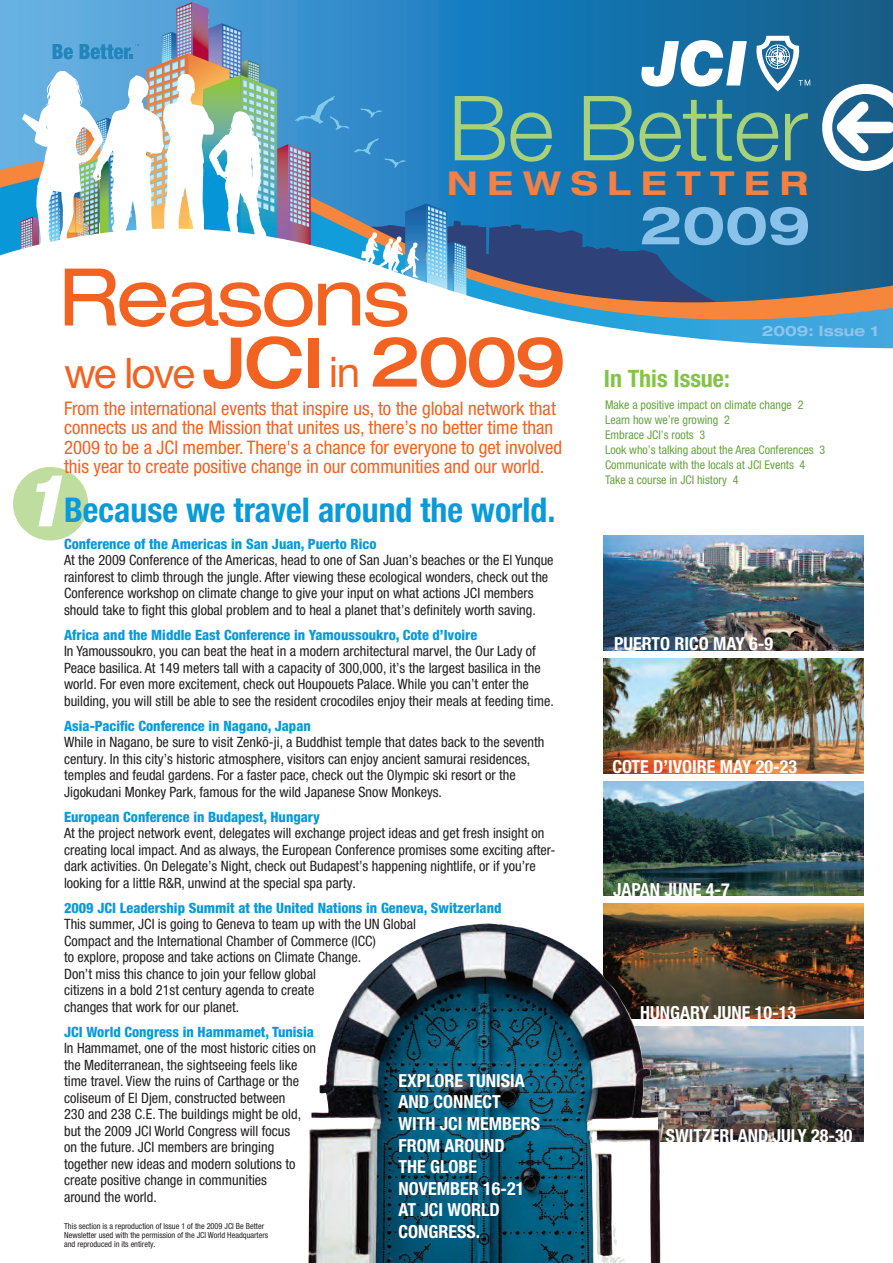
<style>
.page{position:relative;width:893px;height:1263px;background:#fff}
.page>*{position:absolute;margin:0;border:0;box-sizing:border-box;transform-origin:0 0}
.t1{font:300 90px "Helvetica Neue LT Pro";letter-spacing:-.01em;color:#a7d27a}
.t2{font:expanded 79.65px "Helvetica Neue LT Pro";letter-spacing:-.03em;color:#f26221}
.t3{font:italic 900 condensed 71.55px "Helvetica Neue LT Pro";color:#fff}
.t4{font:500 expanded 69.75px "Helvetica Neue LT Pro";color:#f26221}
.t5{font:700 expanded 52.5px "Helvetica Neue";color:#8ac2ea}
.t6{font:42.15px "Helvetica Neue LT Pro";letter-spacing:-.05em;color:#f26221}
.t7{font:700 condensed 34.2px "Helvetica Neue LT Pro";color:#089ad9}
.t8{font:700 expanded 33px "Helvetica Neue";letter-spacing:.3em;color:#f48043}
.t9{font:700 condensed 24px "Helvetica Neue LT Pro";color:#83c447}
.t10{font:condensed 18.75px/19.5px "Helvetica Neue LT Pro";color:#f26221}
.t11{font:700 condensed 18px/21.6px "Helvetica Neue LT Pro";color:#fff}
.t12{font:condensed 14.25px/16.5px "Helvetica Neue LT Pro";color:#231f20}
.t13{font:800 condensed 14.25px "Helvetica Neue LT Pro";color:#089ad9}
.t14{font:800 condensed 14.25px "Helvetica Neue";color:#089ad9}
.t15{font:700 expanded 14.25px "Helvetica Neue";color:#8ec4ea}
.t16{font:condensed 12px/15px "Helvetica Neue LT Pro";color:#67a343}
.t17{font:condensed 8.25px/9px "Helvetica Neue LT Pro";color:#231f20}
.s1{font-size:69.9px}
.s2{font-weight:400;font-stretch:normal;font-size:42.15px}
</style>
<div class="page">
<div style="left:13px;top:467px;width:75px;height:73px;background:#bfdd9f;border-radius:50%"></div>
<img style="left:661px;top:1027px;width:202px;height:115px">
<img style="left:604px;top:781px;width:259px;height:115px">
<svg style="left:0;top:0;width:893px;height:61px;background:#1e6998"></svg>
<svg style="left:810px;top:184px;width:83px;height:165px;background:#3f7593"></svg>
<svg style="left:822px;top:84px;width:71px;height:87px"></svg>
<svg style="left:0;top:2px;width:810px;height:345px"></svg>
<img style="left:604px;top:535px;width:259px;height:115px">
<img style="left:604px;top:658px;width:259px;height:115px">
<img style="left:604px;top:904px;width:259px;height:115px">
<img style="left:308px;top:923px;width:353px;height:340px">
<h1 class="t1" style="left:448px;top:96px;width:361px">Be Better</h1>
<h3 class="t8" style="left:447px;top:171px;width:362px">NEWSLETTER</h3>
<h2 class="t2" style="left:58px;top:269px;width:353px">Reasons</h2>
<h3 class="t4" style="left:202px;top:337px;width:365px"><span class="s1">JCI</span><span class="s2">in</span> 2009</h3>
<h3 class="t6" style="left:64px;top:358px;width:133px">we love</h3>
<p class="t10" style="left:64px;top:400px;width:500px">From the international events that inspire us, to the global network that connects us and the Mission that unites us, there’s no better time than 2009 to be a JCI member. There's a chance for everyone to get involved this year to create positive change in our communities and our world.</p>
<h3 class="t3" style="left:25px;top:475px;width:39px">1</h3>
<h3 class="t7" style="left:64px;top:497px;width:493px">Because we travel around the world.</h3>
<p class="t13" style="left:64px;top:538px;width:314px">Conference of the Americas in San Juan, Puerto Rico</p>
<p class="t12" style="left:64px;top:553px;width:491px">At the 2009 Conference of the Americas, head to one of San Juan’s beaches or the El Yunque rainforest to climb through the jungle. After viewing these ecological wonders, check out the Conference workshop on climate change to give your input on what actions JCI members should take to fight this global problem and to heal a planet that’s definitely worth saving.</p>
<p class="t13" style="left:64px;top:629px;width:415px">Africa and the Middle East Conference in Yamoussoukro, Cote d’Ivoire</p>
<p class="t12" style="left:64px;top:644px;width:491px">In Yamoussoukro, you can beat the heat in a modern architectural marvel, the Our Lady of Peace basilica. At 149 meters tall with a capacity of 300,000, it’s the largest basilica in the world. For even more excitement, check out Houpouets Palace. While you can’t enter the building, you will still be able to see the resident crocodiles enjoy their meals at feeding time.</p>
<p class="t13" style="left:64px;top:720px;width:248px">Asia-Pacific Conference in Nagano, Japan</p>
<p class="t12" style="left:64px;top:735px;width:482px">While in Nagano, be sure to visit Zenkō-ji, a Buddhist temple that dates back to the seventh century. In this city’s historic atmosphere, visitors can enjoy ancient samurai residences, temples and feudal gardens. For a faster pace, check out the Olympic ski resort or the Jigokudani Monkey Park, famous for the wild Japanese Snow Monkeys.</p>
<p class="t13" style="left:64px;top:811px;width:257px">European Conference in Budapest, Hungary</p>
<p class="t12" style="left:64px;top:826px;width:493px">At the project network event, delegates will exchange project ideas and get fresh insight on creating local impact. And as always, the European Conference promises some exciting after&shy;dark activities. On Delegate’s Night, check out Budapest’s happening nightlife, or if you’re looking for a little R&amp;R, unwind at the special spa party.</p>
<p class="t13" style="left:64px;top:902px;width:439px">2009 JCI Leadership Summit at the United Nations in Geneva, Switzerland</p>
<p class="t12" style="left:64px;top:917px;width:353px">This summer, JCI is going to Geneva to team up with the UN Global Compact and the International Chamber of Commerce (ICC)<br>to explore, propose and take actions on Climate Change.<br>Don’t miss this chance to join your fellow global<br>citizens in a bold 21st century agenda to create<br>changes that work for our planet.</p>
<p class="t14" style="left:64px;top:1026px;width:251px">JCI World Congress in Hammamet, Tunisia</p>
<p class="t12" style="left:64px;top:1041px;width:254px">In Hammamet, one of the most historic cities on the Mediterranean, the sightseeing feels like time travel. View the ruins of Carthage or the coliseum of El Djem, constructed between<br>230 and 238 C.E. The buildings might be old, but the 2009 JCI World Congress will focus<br>on the future. JCI members are bringing together new ideas and modern solutions to create positive change in communities<br>around the world.</p>
<p class="t11" style="left:398px;top:1071px;width:143px">EXPLORE TUNISIA<br>AND CONNECT<br>WITH JCI MEMBERS<br>FROM AROUND<br>THE GLOBE<br>NOVEMBER 16-21<br>AT JCI WORLD<br>CONGRESS.</p>
<p class="t17" style="left:64px;top:1222px;width:206px">This section is a reproduction of Issue 1 of the 2009 JCI Be Better<br>Newsletter used with the permission of the JCI World Headquarters and reproduced in its entirety.</p>
<h3 class="t5" style="left:640px;top:207px;width:173px">2009</h3>
<h3 class="t9" style="left:604px;top:370px;width:128px">In This Issue:</h3>
<p class="t15" style="left:762px;top:326px;width:118px">2009: Issue 1</p>
<p class="t16" style="left:605px;top:398px;width:222px">Make a positive impact on climate change 2<br>Learn how we’re growing 2<br>Embrace JCI’s roots 3<br>Look who’s talking about the Area Conferences 3<br>Communicate with the locals at JCI Events 4<br>Take a course in JCI history 4</p>
<p class="t11" style="left:614px;top:635px;width:160px">PUERTO RICO MAY 6-9</p>
<p class="t11" style="left:612px;top:758px;width:186px">COTE D’IVOIRE MAY 20-23</p>
<p class="t11" style="left:613px;top:880px;width:118px">JAPAN JUNE 4-7</p>
<p class="t11" style="left:640px;top:1003px;width:157px">HUNGARY JUNE 10-13</p>
<p class="t11" style="left:666px;top:1126px;width:188px">SWITZERLAND JULY 28-30</p>
</div>
